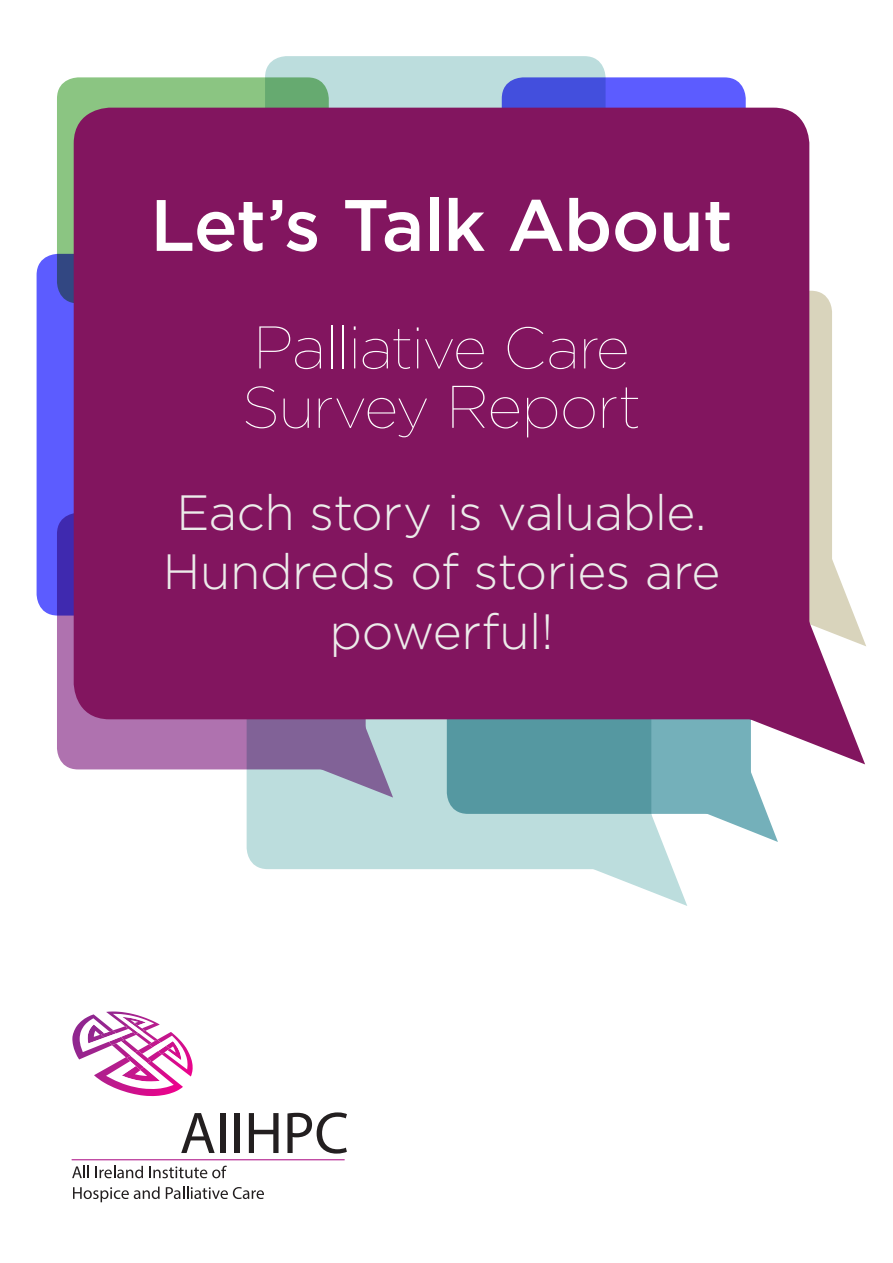
<style>
.page{position:relative;width:893px;height:1263px;background:#fff}
.page>*{position:absolute;margin:0;border:0;box-sizing:border-box;transform-origin:0 0}
.t1{font:500 72.6px "Gotham";letter-spacing:-.01em;color:#fff}
.t2{font:100 58.5px/59.4px "Gotham";letter-spacing:-.025em;color:#fff}
.t3{font:300 49.5px/59.4px "Gotham";letter-spacing:-.01em;color:#ececea;text-align:center}
.s1{font-size:60px}
</style>
<div class="page">
<div style="left:57px;top:513px;width:309px;height:256px;background:#af72af;border-radius:21px"></div>
<div style="left:57px;top:77px;width:272px;height:226px;background:#8bc582;border-radius:21px"></div>
<div style="left:447px;top:557px;width:304px;height:257px;background:#74b0ba;border-radius:21px"></div>
<div style="left:502px;top:77px;width:244px;height:203px;background:#5c5cff;border-radius:21px"></div>
<svg style="left:247px;top:533px;width:404px;height:336px;fill:#bcdddd"></svg>
<svg style="left:584px;top:802px;width:103px;height:104px"></svg>
<svg style="left:37px;top:254px;width:435px;height:361px;fill:#5c5cff"></svg>
<div style="left:446px;top:291px;width:386px;height:320px;background:#d9d4bc;border-radius:21px"></div>
<svg style="left:265px;top:56px;width:341px;height:283px;fill:#bcdddd"></svg>
<div style="left:74px;top:108px;width:735px;height:611px;background:#82155f;border-radius:36px"></div>
<svg style="left:700px;top:548px;width:166px;height:294px"></svg>
<svg style="left:72px;top:1011px;width:121px;height:85px"></svg>
<svg style="left:181px;top:1113px;width:34px;height:40px"></svg>
<div style="left:221px;top:1113px;width:5px;height:40px;background:#231f20"></div>
<div style="left:235px;top:1113px;width:5px;height:40px;background:#231f20"></div>
<svg style="left:249px;top:1113px;width:30px;height:40px"></svg>
<svg style="left:287px;top:1112px;width:60px;height:41px"></svg>
<hr style="left:72px;top:1159px;width:273px;height:1px;background:#b21f8d">
<svg style="left:72px;top:1166px;width:17px;height:12px"></svg>
<svg style="left:95px;top:1166px;width:48px;height:12px"></svg>
<svg style="left:149px;top:1166px;width:78px;height:12px"></svg>
<svg style="left:73px;top:1186px;width:87px;height:16px"></svg>
<svg style="left:166px;top:1186px;width:98px;height:13px"></svg>
<p class="t1" style="left:150px;top:178px;width:584px">Let’s Talk About</p>
<p class="t2" style="left:242px;top:316px;width:400px"><span class="s1">Palli</span>ative Care<br>Survey <span class="s1">Report</span></p>
<p class="t3" style="left:163px;top:481px;width:559px">Each story is valuable.<br>Hundreds of stories are powerful!</p>
</div>
